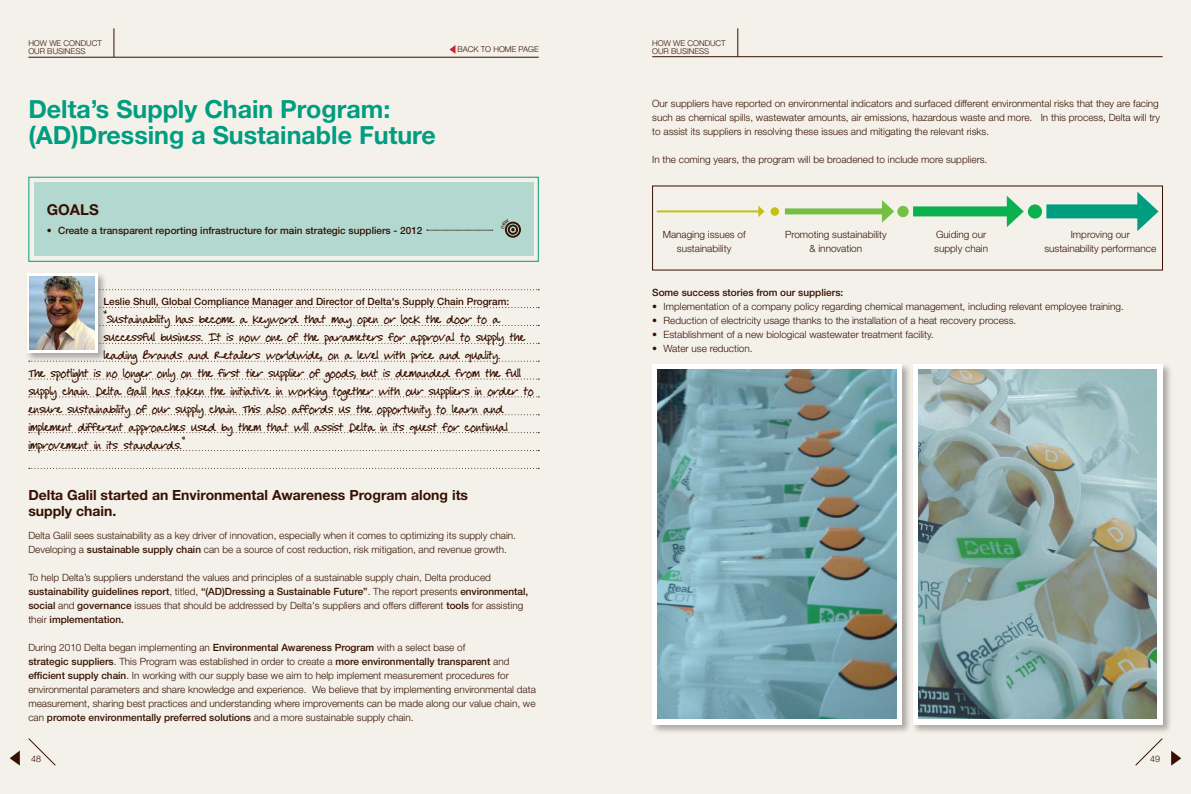
<style>
.page{position:relative;width:1191px;height:794px;background:#f4f1ea}
.page>*{position:absolute;margin:0;border:0;box-sizing:border-box;transform-origin:0 0}
.t1{font:700 25px/26px "Helvetica Neue LT Std";color:#009d80}
.t2{font:16px "Cheryl Hand";letter-spacing:-.03em;color:#371000}
.t3{font:700 15px "Helvetica Neue LT Std";color:#371000}
.t4{font:700 14px/16px "Helvetica Neue LT Std";color:#371000}
.t5{font:300 10px/14px "Helvetica Neue LT Std";color:#371000}
.t6{font:500 10px "Helvetica Neue LT Std";color:#371000}
.t7{font:300 9px "Helvetica Neue LT Std";color:#371000}
.t8{font:300 8px/8px "Helvetica Neue LT Std";color:#371000}
.s1{font-weight:300}
.s2{font-weight:500}
</style>
<div class="page">
<hr style="left:652px;top:56px;width:510px;height:1px;background:#371000">
<hr style="left:28px;top:57px;width:511px;height:1px;background:#371000">
<svg style="left:737px;top:28px;width:1px;height:29px"></svg>
<svg style="left:113px;top:28px;width:1px;height:29px"></svg>
<svg style="left:28px;top:738px;width:28px;height:28px"></svg>
<svg style="left:1135px;top:738px;width:28px;height:28px"></svg>
<div style="left:34px;top:182px;width:499px;height:74px;background:#b3d8cf"></div>
<div style="left:28px;top:177px;width:511px;height:85px;border:1px solid #009d80"></div>
<svg style="left:108px;top:289px;width:431px;height:1px"></svg>
<svg style="left:108px;top:307px;width:431px;height:1px"></svg>
<svg style="left:108px;top:325px;width:431px;height:1px"></svg>
<svg style="left:108px;top:343px;width:431px;height:1px"></svg>
<svg style="left:108px;top:361px;width:431px;height:1px"></svg>
<svg style="left:29px;top:378px;width:510px;height:1px"></svg>
<svg style="left:29px;top:396px;width:510px;height:1px"></svg>
<svg style="left:29px;top:414px;width:510px;height:1px"></svg>
<svg style="left:29px;top:432px;width:510px;height:1px"></svg>
<svg style="left:29px;top:450px;width:510px;height:1px"></svg>
<svg style="left:29px;top:468px;width:510px;height:1px"></svg>
<hr style="left:657px;top:210px;width:103px;height:2px;background:#c3c018">
<svg style="left:758px;top:206px;width:6px;height:11px"></svg>
<div style="left:785px;top:208px;width:101px;height:6px;background:#75c044"></div>
<svg style="left:882px;top:200px;width:12px;height:23px"></svg>
<div style="left:913px;top:206px;width:100px;height:10px;background:#0bb14e"></div>
<svg style="left:1006px;top:196px;width:17px;height:31px"></svg>
<div style="left:1046px;top:204px;width:99px;height:14px;background:#009d80"></div>
<svg style="left:1137px;top:192px;width:21px;height:39px"></svg>
<div style="left:650px;top:363px;width:261px;height:371px;background:#000;opacity:.3"></div>
<svg style="left:652px;top:364px;width:249px;height:360px;background:#e5ecee"></svg>
<img style="left:658px;top:370px;width:238px;height:348px">
<div style="left:911px;top:363px;width:261px;height:371px;background:#000;opacity:.3"></div>
<div style="left:913px;top:364px;width:249px;height:360px;background:#fff"></div>
<img style="left:918px;top:370px;width:238px;height:348px">
<div style="left:770px;top:207px;width:9px;height:9px;background:#c3c018;border-radius:50%"></div>
<div style="left:897px;top:206px;width:11px;height:11px;background:#75c044;border-radius:50%"></div>
<div style="left:1027px;top:204px;width:15px;height:15px;background:#0bb14e;border-radius:50%"></div>
<div style="left:25px;top:272px;width:83px;height:91px;background:#000;opacity:.3"></div>
<svg style="left:27px;top:273px;width:71px;height:80px"></svg>
<img style="left:30px;top:277px;width:65px;height:72px">
<svg style="left:427px;top:230px;width:66px;height:1px"></svg>
<svg style="left:1171px;top:750px;width:10px;height:15px"></svg>
<svg style="left:10px;top:750px;width:10px;height:15px"></svg>
<svg style="left:449px;top:45px;width:6px;height:9px"></svg>
<svg style="left:504px;top:221px;width:17px;height:17px"></svg>
<p class="t8" style="left:28px;top:39px;width:75px">HOW WE CONDUCT<br>OUR BUSINESS</p>
<p class="t8" style="left:652px;top:39px;width:75px">HOW WE CONDUCT<br>OUR BUSINESS</p>
<p class="t8" style="left:457px;top:45px;width:83px">BACK TO HOME PAGE</p>
<h1 class="t1" style="left:28px;top:96px;width:409px">Delta’s Supply Chain Program: (AD)Dressing a Sustainable Future</h1>
<h3 class="t3" style="left:47px;top:201px;width:53px">GOALS</h3>
<p class="t6" style="left:47px;top:224px;width:377px"><span class="s1">•</span> Create a transparent reporting infrastructure for main strategic suppliers - 2012</p>
<p class="t6" style="left:103px;top:295px;width:407px">Leslie Shull, Global Compliance Manager and Director of Delta's Supply Chain Program:</p>
<h2 class="t2" style="left:103px;top:309px;width:398px">"Sustainability has become a keyword that may open or lock the door to a</h2>
<h2 class="t2" style="left:103px;top:327px;width:423px">successful business. It is now one of the parameters for approval to supply the</h2>
<h2 class="t2" style="left:103px;top:345px;width:399px">leading Brands and Retailers worldwide, on a level with price and quality.</h2>
<h2 class="t2" style="left:28px;top:363px;width:494px">The spotlight is no longer only on the first tier supplier of goods, but is demanded from the full</h2>
<h2 class="t2" style="left:28px;top:381px;width:507px">supply chain. Delta Galil has taken the initiative in working together with our suppliers in order to</h2>
<h2 class="t2" style="left:28px;top:399px;width:477px">ensure sustainability of our supply chain. This also affords us the opportunity to learn and</h2>
<h2 class="t2" style="left:28px;top:417px;width:481px">implement different approaches used by them that will assist Delta in its quest for continual</h2>
<h2 class="t2" style="left:28px;top:435px;width:159px">improvement in its standards."</h2>
<h3 class="t4" style="left:28px;top:487px;width:441px">Delta Galil started an Environmental Awareness Program along its supply chain.</h3>
<p class="t5" style="left:28px;top:528px;width:489px">Delta Galil sees sustainability as a key driver of innovation, especially when it comes to optimizing its supply chain.<br>Developing a <span class="s2">sustainable supply chain</span> can be a source of cost reduction, risk mitigation, and revenue growth.</p>
<p class="t5" style="left:28px;top:570px;width:501px">To help Delta’s suppliers understand the values and principles of a sustainable supply chain, Delta produced <span class="s2">sustainability guidelines report</span>, titled, <span class="s2">“(AD)Dressing a Sustainable Future”</span>. The report presents <span class="s2">environmental, social</span> and <span class="s2">governance</span> issues that should be addressed by Delta's suppliers and offers different <span class="s2">tools</span> for assisting their <span class="s2">implementation.</span></p>
<p class="t5" style="left:28px;top:640px;width:509px">During 2010 Delta began implementing an <span class="s2">Environmental Awareness Program</span> with a select base of<br><span class="s2">strategic suppliers</span>. This Program was established in order to create a <span class="s2">more environmentally transparent</span> and <span class="s2">efficient supply chain</span>. In working with our supply base we aim to help implement measurement procedures for environmental parameters and share knowledge and experience. We believe that by implementing environmental data measurement, sharing best practices and understanding where improvements can be made along our value chain, we can <span class="s2">promote environmentally preferred solutions</span> and a more sustainable supply chain.</p>
<p class="t5" style="left:652px;top:97px;width:509px">Our suppliers have reported on environmental indicators and surfaced different environmental risks that they are facing such as chemical spills, wastewater amounts, air emissions, hazardous waste and more. In this process, Delta will try to assist its suppliers in resolving these issues and mitigating the relevant risks.</p>
<p class="t5" style="left:652px;top:153px;width:337px">In the coming years, the program will be broadened to include more suppliers.</p>
<p class="t5" style="left:662px;top:227px;width:84px;text-align:center">Managing issues of sustainability</p>
<p class="t5" style="left:785px;top:227px;width:103px;text-align:center">Promoting sustainability &amp; innovation</p>
<p class="t5" style="left:934px;top:227px;width:55px">Guiding our supply chain</p>
<p class="t5" style="left:1044px;top:227px;width:113px;text-align:center">Improving our sustainability performance</p>
<p class="t6" style="left:652px;top:287px;width:193px">Some success stories from our suppliers:</p>
<p class="t5" style="left:652px;top:300px;width:473px">• Implementation of a company policy regarding chemical management, including relevant employee training.</p>
<p class="t5" style="left:652px;top:314px;width:366px">• Reduction of electricity usage thanks to the installation of a heat recovery process.</p>
<p class="t5" style="left:652px;top:328px;width:283px">• Establishment of a new biological wastewater treatment facility.</p>
<p class="t5" style="left:652px;top:342px;width:102px">• Water use reduction.</p>
<p class="t7" style="left:31px;top:753px;width:12px">48</p>
<p class="t7" style="left:1150px;top:753px;width:12px">49</p>
</div>
